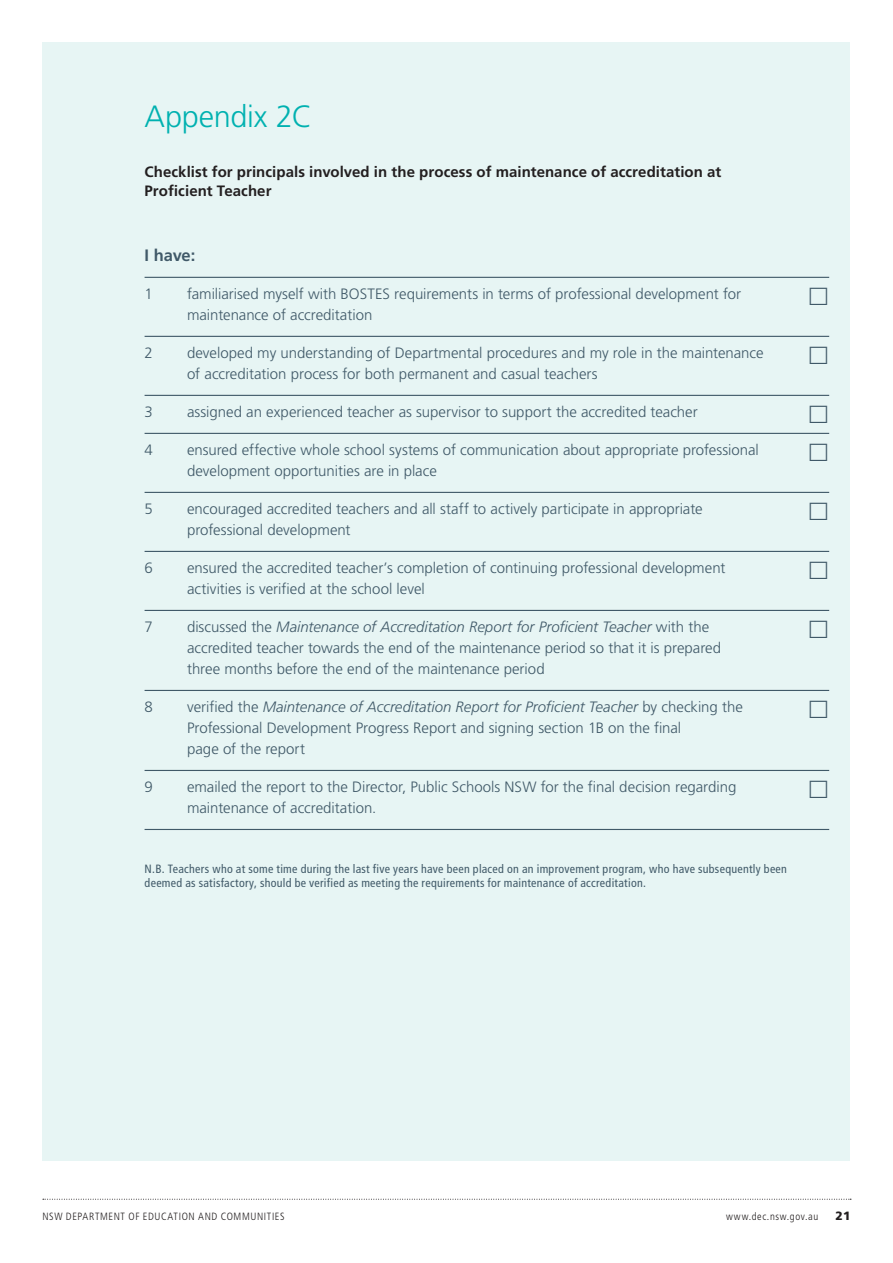
<style>
.page{position:relative;width:893px;height:1263px;background:#fff}
.page>*{position:absolute;margin:0;border:0;box-sizing:border-box;transform-origin:0 0}
._4_2_Body_copy_head{font:300 30.75px "Frutiger LT Std";letter-spacing:-.01em;color:#00b1b0}
._6_0_Table_header{font:700 16.5px "Frutiger LT Std";color:#405968}
._6_1_Table_copy_II{font:300 15px/21px "Frutiger LT Std";color:#405968}
._4_3_Body_copy_sub_h{font:700 15px/18.8px "Frutiger LT Std";letter-spacing:.005em;color:#231f20}
._6_2_Table_source_gr{font:condensed 12px/13.5px "Frutiger LT Std";letter-spacing:.025em;color:#405968}
.t1{font:900 12px "Frutiger LT Std";color:#231f20}
.t2{font:300 condensed 10.5px "Frutiger LT Std";letter-spacing:.06em;color:#231f20}
.s1{font-style:italic}
</style>
<div class="page">
<svg style="left:43px;top:1199px;width:808px;height:1px"></svg>
<div style="left:43px;top:43px;width:807px;height:1118px;background:#e7f5f4"></div>
<hr style="left:145px;top:277px;width:684px;height:1px;background:#405968">
<hr style="left:145px;top:336px;width:684px;height:1px;background:#405968">
<hr style="left:145px;top:395px;width:684px;height:1px;background:#405968">
<hr style="left:145px;top:433px;width:684px;height:1px;background:#405968">
<hr style="left:145px;top:492px;width:684px;height:1px;background:#405968">
<hr style="left:145px;top:551px;width:684px;height:1px;background:#405968">
<hr style="left:145px;top:610px;width:684px;height:1px;background:#405968">
<hr style="left:145px;top:690px;width:684px;height:1px;background:#405968">
<hr style="left:145px;top:770px;width:684px;height:1px;background:#405968">
<hr style="left:145px;top:829px;width:684px;height:1px;background:#405968">
<p class="_4_2_Body_copy_head" style="left:145px;top:99px;width:169px">Appendix 2C</p>
<p class="_4_3_Body_copy_sub_h" style="left:145px;top:163px;width:578px">Checklist for principals involved in the process of maintenance of accreditation at<br>Proficient Teacher</p>
<p class="_6_0_Table_header" style="left:145px;top:246px;width:52px">I have:</p>
<p class="_6_1_Table_copy_II" style="left:145px;top:284px;width:10px">1</p>
<p class="_6_1_Table_copy_II" style="left:187px;top:284px;width:555px">familiarised myself with BOSTES requirements in terms of professional development for maintenance of accreditation</p>
<p class="_6_1_Table_copy_II" style="left:145px;top:343px;width:10px">2</p>
<p class="_6_1_Table_copy_II" style="left:187px;top:343px;width:578px">developed my understanding of Departmental procedures and my role in the maintenance of accreditation process for both permanent and casual teachers</p>
<p class="_6_1_Table_copy_II" style="left:145px;top:402px;width:10px">3</p>
<p class="_6_1_Table_copy_II" style="left:187px;top:402px;width:512px">assigned an experienced teacher as supervisor to support the accredited teacher</p>
<p class="_6_1_Table_copy_II" style="left:145px;top:440px;width:10px">4</p>
<p class="_6_1_Table_copy_II" style="left:187px;top:440px;width:573px">ensured effective whole school systems of communication about appropriate professional development opportunities are in place</p>
<p class="_6_1_Table_copy_II" style="left:145px;top:499px;width:10px">5</p>
<p class="_6_1_Table_copy_II" style="left:187px;top:499px;width:517px">encouraged accredited teachers and all staff to actively participate in appropriate professional development</p>
<p class="_6_1_Table_copy_II" style="left:145px;top:558px;width:10px">6</p>
<p class="_6_1_Table_copy_II" style="left:187px;top:558px;width:540px">ensured the accredited teacher’s completion of continuing professional development activities is verified at the school level</p>
<p class="_6_1_Table_copy_II" style="left:145px;top:617px;width:10px">7</p>
<p class="_6_1_Table_copy_II" style="left:187px;top:617px;width:536px">discussed the <span class="s1">Maintenance of Accreditation Report for Proficient Teacher</span> with the accredited teacher towards the end of the maintenance period so that it is prepared three months before the end of the maintenance period</p>
<p class="_6_1_Table_copy_II" style="left:145px;top:697px;width:10px">8</p>
<p class="_6_1_Table_copy_II" style="left:187px;top:697px;width:557px">verified the <span class="s1">Maintenance of Accreditation Report for Proficient Teacher</span> by checking the<br>Professional Development Progress Report and signing section 1B on the final<br>page of the report</p>
<p class="_6_1_Table_copy_II" style="left:145px;top:777px;width:10px">9</p>
<p class="_6_1_Table_copy_II" style="left:187px;top:777px;width:551px">emailed the report to the Director, Public Schools NSW for the final decision regarding maintenance of accreditation.</p>
<p class="_6_2_Table_source_gr" style="left:145px;top:862px;width:644px">N.B. Teachers who at some time during the last five years have been placed on an improvement program, who have subsequently been deemed as satisfactory, should be verified as meeting the requirements for maintenance of accreditation.</p>
<p class="t2" style="left:43px;top:1211px;width:244px">NSW DEPARTMENT OF EDUCATION AND COMMUNITIES</p>
<p class="t2" style="left:726px;top:1211px;width:94px">www.dec.nsw.gov.au</p>
<p class="t1" style="left:835px;top:1208px;width:16px">21</p>
</div>
